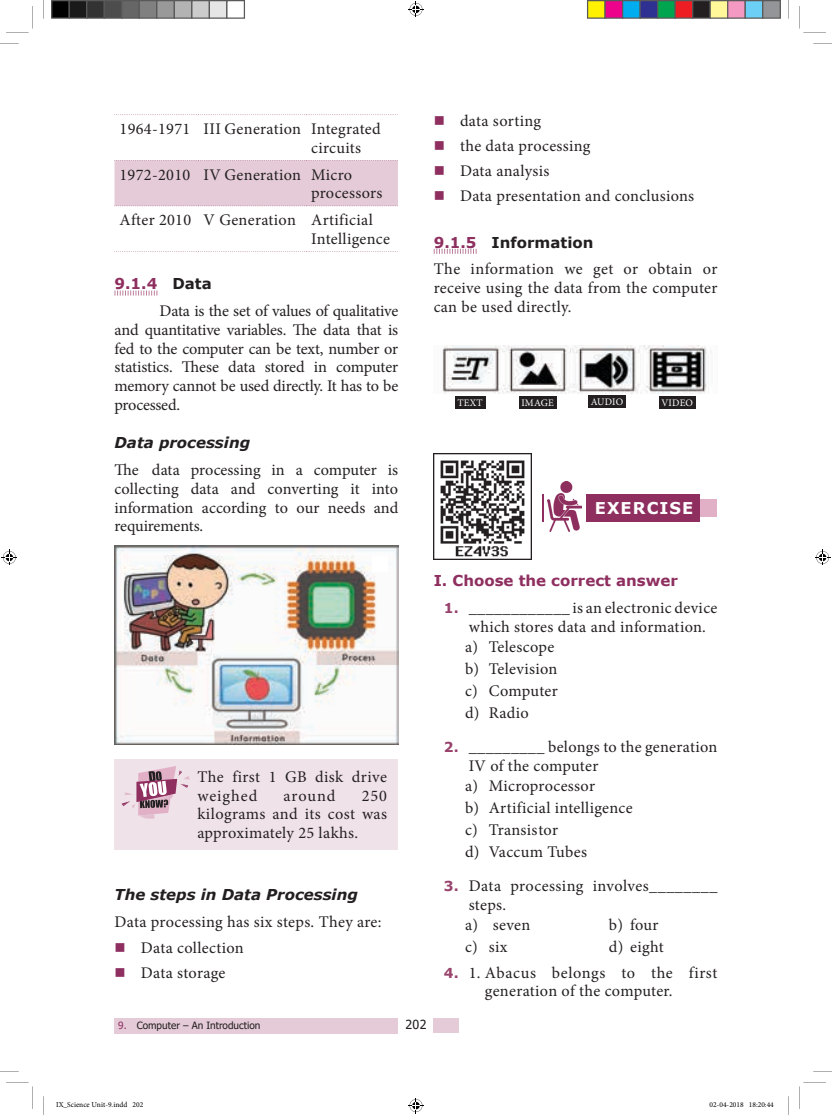
<style>
.page{position:relative;width:832px;height:1115px;background:#fff}
.page>*{position:absolute;margin:0;border:0;box-sizing:border-box;transform-origin:0 0}
.t1{font:16.25px/18.8px "Minion Pro";letter-spacing:.015em;color:#231f20}
.t2{font:16.25px/18.8px "Minion Pro";letter-spacing:-.015em;color:#231f20}
.t3{font:700 16.25px "Verdana";letter-spacing:.07em;color:#fff}
.t4{font:italic 700 15px "Verdana";color:#231f20}
.t5{font:700 15px "Verdana";color:#8e2f5f}
.t6{font:700 15px "Verdana";color:#231f20}
.t7{font:12.5px "Tahoma";color:#231f20}
.t8{font:10px "Tahoma";color:#231f20}
.t9{font:10px "Minion Pro";letter-spacing:.02em;color:#fff}
.t10{font:7.5px "Minion Pro";color:#000}
.s1{color:#231f20}
.s2{color:#8e2f5f}
.s3{font-family:"Verdana";font-weight:700;font-size:13.75px;color:#98426c}
</style>
<div class="page">
<div style="left:114px;top:1018px;width:284px;height:15px;background:#e4cbd7"></div>
<div style="left:433px;top:1018px;width:25px;height:15px;background:#e4cbd7"></div>
<svg style="left:114px;top:290px;width:43px;height:5px"></svg>
<svg style="left:114px;top:251px;width:284px;height:1px"></svg>
<svg style="left:114px;top:114px;width:284px;height:1px"></svg>
<div style="left:114px;top:160px;width:284px;height:47px;background:#e4cbd7"></div>
<div style="left:114px;top:759px;width:284px;height:90px;background:#f0e2e9"></div>
<svg style="left:122px;top:766px;width:68px;height:52px"></svg>
<svg style="left:433px;top:249px;width:43px;height:5px"></svg>
<div style="left:455px;top:397px;width:30px;height:12px;background:#231f20"></div>
<div style="left:518px;top:397px;width:38px;height:12px;background:#231f20"></div>
<div style="left:588px;top:395px;width:37px;height:12px;background:#231f20"></div>
<div style="left:658px;top:397px;width:37px;height:12px;background:#231f20"></div>
<img style="left:442px;top:345px;width:270px;height:48px">
<div style="left:541px;top:499px;width:175px;height:17px;background:#e1b0c7"></div>
<div style="left:541px;top:494px;width:158px;height:28px;background:#8e2f5f"></div>
<div style="left:544px;top:482px;width:42px;height:49px;background:#fff"></div>
<img style="left:547px;top:482px;width:34px;height:49px">
<img style="left:433px;top:453px;width:98px;height:107px">
<img style="left:114px;top:546px;width:284px;height:198px">
<div style="left:372px;top:556px;width:16px;height:15px;background:#fff"></div>
<svg style="left:0;top:43px;width:19px;height:1px"></svg>
<svg style="left:813px;top:43px;width:18px;height:1px"></svg>
<svg style="left:0;top:1071px;width:19px;height:1px"></svg>
<svg style="left:813px;top:1071px;width:18px;height:1px"></svg>
<svg style="left:43px;top:0;width:1px;height:19px"></svg>
<svg style="left:43px;top:1096px;width:1px;height:19px"></svg>
<svg style="left:6px;top:6px;width:27px;height:27px"></svg>
<svg style="left:6px;top:1082px;width:27px;height:27px"></svg>
<svg style="left:799px;top:6px;width:26px;height:27px"></svg>
<svg style="left:799px;top:1082px;width:26px;height:27px"></svg>
<svg style="left:408px;top:2px;width:15px;height:15px"></svg>
<svg style="left:408px;top:1098px;width:15px;height:15px"></svg>
<svg style="left:2px;top:550px;width:15px;height:15px"></svg>
<svg style="left:815px;top:550px;width:14px;height:15px"></svg>
<svg style="left:51px;top:0;width:194px;height:19px"></svg>
<svg style="left:587px;top:0;width:193px;height:19px"></svg>
<p class="t1" style="left:311px;top:120px;width:71px;text-indent:-191px">1964-1971 III Generation Integrated circuits</p>
<p class="t1" style="left:311px;top:165px;width:73px;text-indent:-191px">1972-2010 IV Generation Micro processors</p>
<p class="t1" style="left:311px;top:211px;width:80px;text-indent:-191px">After 2010 V Generation Artificial<br>Intelligence</p>
<p class="t5" style="left:114px;top:273px;width:99px">9.1.4 <span class="s1">Data</span></p>
<p class="t2" style="left:114px;top:302px;width:285px;text-indent:45px">Data is the set of values of qualitative and quantitative variables.</p>
<p class="t1" style="left:114px;top:320px;width:285px;text-align:justify;text-indent:195px">e data that is fed to the computer can be text, number or statistics.</p>
<p class="t1" style="left:114px;top:358px;width:285px;text-align:justify;text-indent:85px">ese data stored in computer memory cannot be used directly. It has to be processed.</p>
<p class="t4" style="left:114px;top:432px;width:137px">Data processing</p>
<p class="t1" style="left:114px;top:461px;width:285px;text-align:justify;text-indent:17px">e data processing in a computer is collecting data and converting it into information according to our needs and requirements.</p>
<p class="t1" style="left:460px;top:109px;width:235px;line-height:25px">data sorting<br>the data processing<br>Data analysis<br>Data presentation and conclusions</p>
<p class="t6" style="left:433px;top:231px;width:161px"><span class="s2">9.1.5</span> Information</p>
<p class="t1" style="left:433px;top:260px;width:285px;text-align:justify">The information we get or obtain or receive using the data from the computer can be used directly.</p>
<p class="t9" style="left:457px;top:396px;width:27px">TEXT</p>
<p class="t9" style="left:521px;top:396px;width:34px">IMAGE</p>
<p class="t9" style="left:590px;top:395px;width:34px">AUDIO</p>
<p class="t9" style="left:661px;top:396px;width:33px">VIDEO</p>
<p class="t3" style="left:594px;top:496px;width:100px">EXERCISE</p>
<p class="t1" style="left:197px;top:767px;width:191px">The first 1 GB disk drive weighed</p>
<p class="t1" style="left:283px;top:786px;width:53px">around</p>
<p class="t1" style="left:197px;top:786px;width:191px;text-align:justify;text-indent:164px">250 kilograms and its cost was approximately 25 lakhs.</p>
<p class="t4" style="left:114px;top:884px;width:244px">The steps in Data Processing</p>
<p class="t1" style="left:141px;top:909px;width:242px;line-height:25.4px;text-indent:-26px">Data processing has six steps. They are:<br>Data collection<br>Data storage</p>
<p class="t8" style="left:118px;top:1018px;width:143px"><span class="s2">9.</span> Computer – An Introduction</p>
<p class="t7" style="left:405px;top:1016px;width:22px">202</p>
<p class="t5" style="left:433px;top:570px;width:245px">I. Choose the correct answer</p>
<p class="t1" style="left:465px;top:598px;width:254px;line-height:19.4px;text-indent:-21px"><span class="s3">1.</span> ____________ is an electronic device which stores data and information. a) Telescope</p>
<p class="t1" style="left:465px;top:658px;width:94px;line-height:22.1px;text-align:justify">b) Television c) Computer d) Radio</p>
<p class="t1" style="left:465px;top:737px;width:254px;line-height:19.4px;text-indent:-21px"><span class="s3">2.</span> _________ belongs to the generation<br>IV of the computer<br>a) Microprocessor</p>
<p class="t1" style="left:465px;top:797px;width:169px;line-height:22.1px">b) Artificial intelligence c) Transistor<br>d) Vaccum Tubes</p>
<p class="t1" style="left:465px;top:876px;width:254px;line-height:19.4px;text-indent:-21px"><span class="s3">3.</span> Data processing involves________ steps.<br>a) seven</p>
<p class="t1" style="left:608px;top:915px;width:51px">b) four</p>
<p class="t1" style="left:465px;top:937px;width:44px">c) six</p>
<p class="t1" style="left:608px;top:937px;width:56px">d) eight</p>
<p class="t1" style="left:443px;top:963px;width:275px;text-align:center"><span class="s3">4.</span> 1. Abacus belongs to the first generation of the computer.</p>
<p class="t10" style="left:56px;top:1100px;width:89px">IX_Science Unit-9.indd 202</p>
<p class="t10" style="left:709px;top:1100px;width:66px">02-04-2018 18:20:44</p>
</div>
